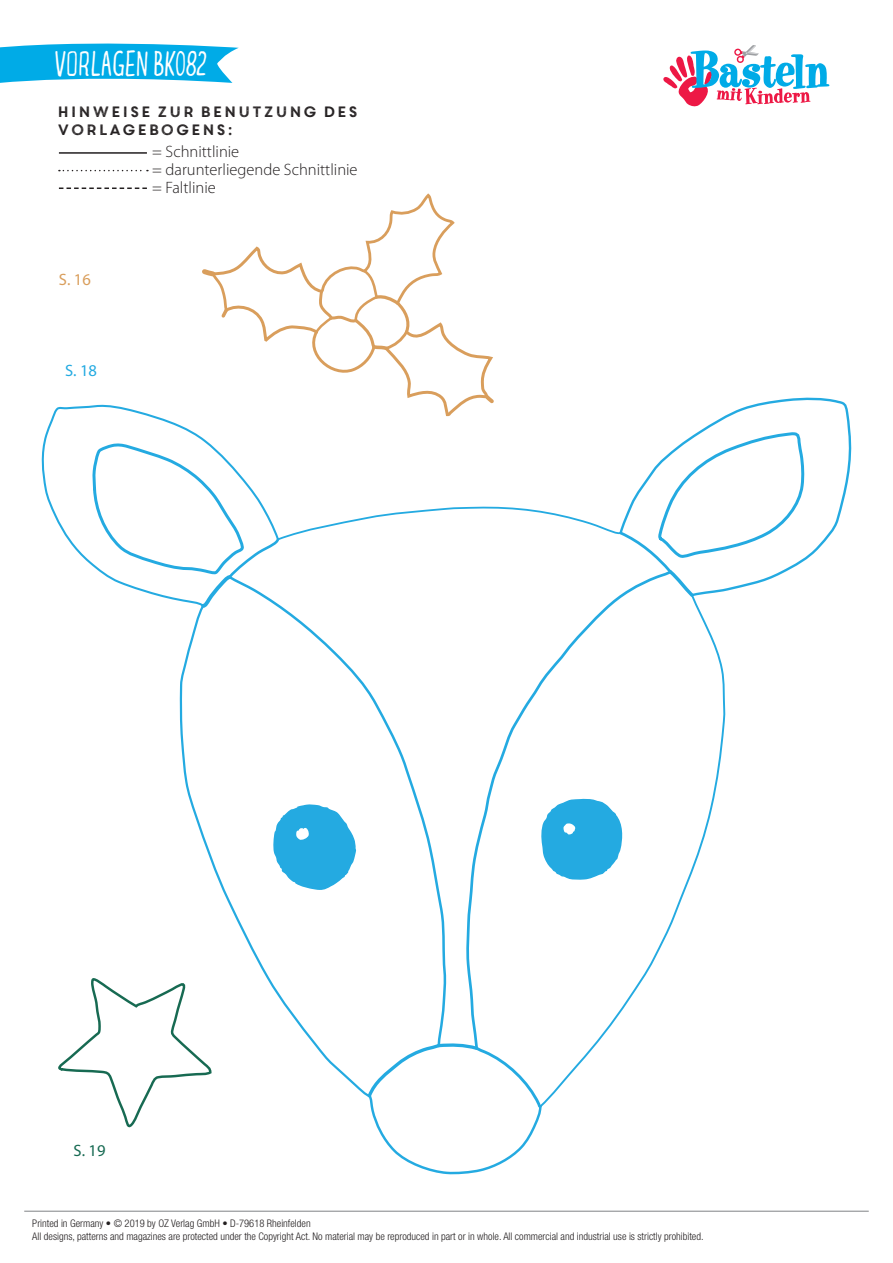
<style>
.page{position:relative;width:893px;height:1263px;background:#fff}
.page>*{position:absolute;margin:0;border:0;box-sizing:border-box;transform-origin:0 0}
.t1{font:35.85px "TT Compotes Citro";letter-spacing:.02em;color:#fff}
.t2{font:300 16.5px/18px "Myriad Pro";color:#231f20}
.t3{font:16.5px "Myriad Pro";color:#24aae1}
.t4{font:16.5px "Myriad Pro";color:#176a52}
.t5{font:16.5px "Myriad Pro";color:#d99e5c}
.t6{font:15px/18px "Core Circus Rough";letter-spacing:-.02em;color:#231f20}
.t7{font:300 condensed 10.5px/12.6px "Helvetica Neue LT Std";color:#231f20}
</style>
<div class="page">
<svg style="left:41px;top:404px;width:149px;height:160px"></svg>
<svg style="left:701px;top:397px;width:151px;height:162px"></svg>
<svg style="left:372px;top:695px;width:75px;height:346px"></svg>
<svg style="left:466px;top:685px;width:72px;height:356px"></svg>
<svg style="left:538px;top:610px;width:188px;height:495px"></svg>
<svg style="left:90px;top:430px;width:717px;height:180px"></svg>
<svg style="left:181px;top:603px;width:191px;height:492px"></svg>
<svg style="left:365px;top:1041px;width:178px;height:134px"></svg>
<svg style="left:58px;top:975px;width:155px;height:153px"></svg>
<svg style="left:202px;top:193px;width:292px;height:224px"></svg>
<hr style="left:24px;top:1211px;width:845px;height:1px;background:#808285">
<svg style="left:0;top:43px;width:239px;height:40px;background:#2bb9eb"></svg>
<hr style="left:59px;top:152px;width:88px;height:2px;background:#231f20">
<svg style="left:59px;top:170px;width:89px;height:1px"></svg>
<svg style="left:59px;top:187px;width:88px;height:2px"></svg>
<svg style="left:663px;top:45px;width:166px;height:62px"></svg>
<h1 class="t1" style="left:55px;top:43px;width:154px">VORLAGEN BK082</h1>
<h3 class="t6" style="left:57px;top:102px;width:304px">HINWEISE ZUR BENUTZUNG DES<br>VORLAGEBOGENS:</h3>
<h2 class="t2" style="left:152px;top:143px;width:207px">= Schnittlinie<br>= darunterliegende Schnittlinie = Faltlinie</h2>
<h2 class="t5" style="left:59px;top:270px;width:33px">S. 16</h2>
<h2 class="t3" style="left:65px;top:361px;width:33px">S. 18</h2>
<h2 class="t4" style="left:74px;top:1142px;width:33px">S. 19</h2>
<p class="t7" style="left:32px;top:1217px;width:673px">Printed in Germany • © 2019 by OZ Verlag GmbH • D-79618 Rheinfelden<br>All designs, patterns and magazines are protected under the Copyright Act. No material may be reproduced in part or in whole. All commercial and industrial use is strictly prohibited.</p>
</div>
